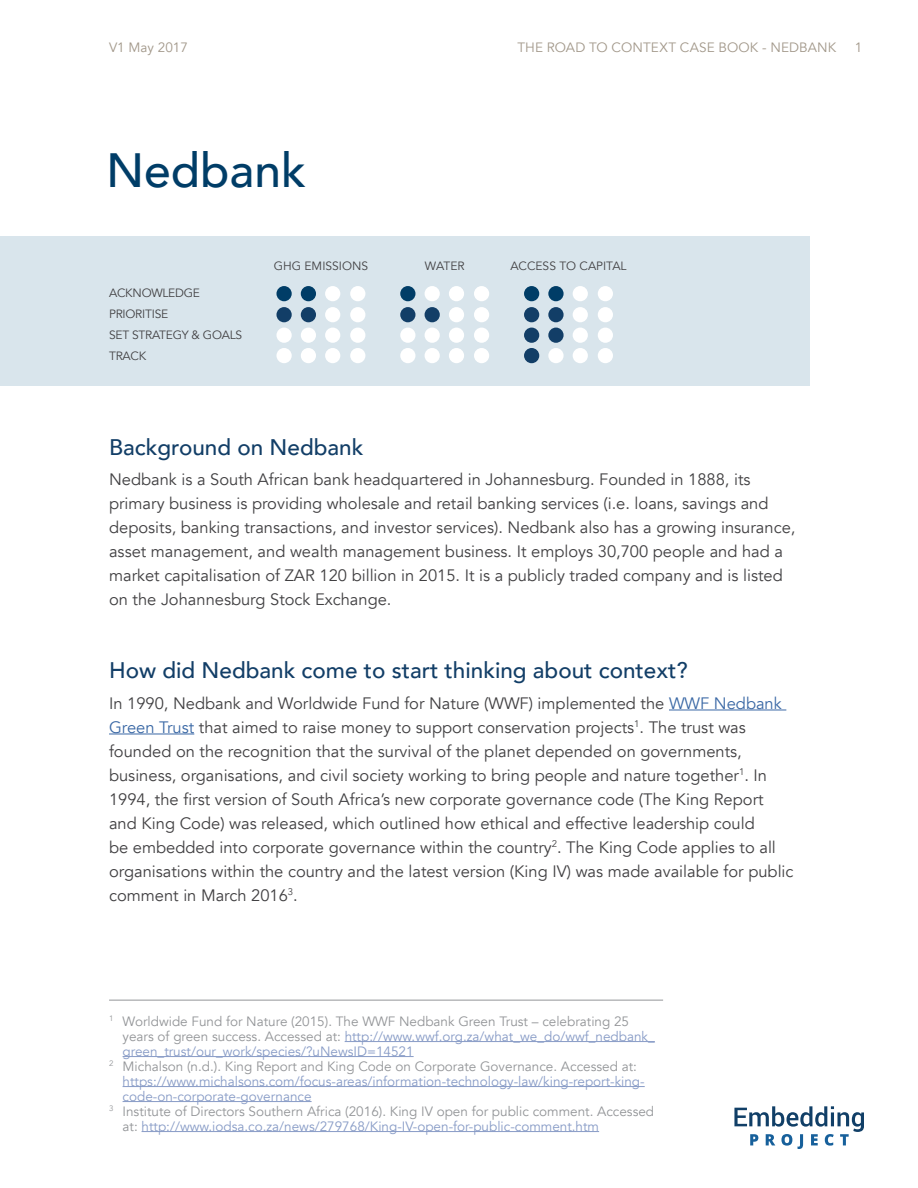
<style>
.page{position:relative;width:918px;height:1188px;background:#fff}
.page>*{position:absolute;margin:0;border:0;box-sizing:border-box;transform-origin:0 0}
.t1{font:500 48px "Avenir";color:#003d67}
.t2{font:500 22.5px "Avenir";color:#123e67}
.t3{font:16.5px/24px "Avenir";color:#414042}
.t4{font:13.5px "Avenir";color:#879bc6}
.t5{font:13.5px "Avenir";color:#939598}
.t6{font:13.5px "Avenir";letter-spacing:.005em;color:#a2988a}
.t7{font:12px/21.1px "Avenir";letter-spacing:-.02em;color:#414042}
.t8{font:12px "Avenir";color:#414042}
.s1{color:#3a68a5}
.s2{color:#939598}
</style>
<div class="page">
<div style="left:0;top:236px;width:810px;height:149px;background:#d9e5ec"></div>
<div style="left:400px;top:286px;width:15px;height:15px;background:#003d67;border-radius:50%"></div>
<div style="left:449px;top:286px;width:15px;height:15px;background:#fff;border-radius:50%"></div>
<div style="left:425px;top:286px;width:15px;height:15px;background:#fff;border-radius:50%"></div>
<div style="left:400px;top:348px;width:15px;height:15px;background:#fff;border-radius:50%"></div>
<div style="left:425px;top:348px;width:15px;height:15px;background:#fff;border-radius:50%"></div>
<div style="left:449px;top:348px;width:15px;height:15px;background:#fff;border-radius:50%"></div>
<div style="left:474px;top:348px;width:15px;height:15px;background:#fff;border-radius:50%"></div>
<div style="left:474px;top:286px;width:15px;height:15px;background:#fff;border-radius:50%"></div>
<div style="left:400px;top:307px;width:15px;height:15px;background:#123e67;border-radius:50%"></div>
<div style="left:425px;top:307px;width:15px;height:15px;background:#123e67;border-radius:50%"></div>
<div style="left:449px;top:307px;width:15px;height:15px;background:#fff;border-radius:50%"></div>
<div style="left:474px;top:307px;width:15px;height:15px;background:#fff;border-radius:50%"></div>
<div style="left:400px;top:328px;width:15px;height:15px;background:#fff;border-radius:50%"></div>
<div style="left:449px;top:328px;width:15px;height:15px;background:#fff;border-radius:50%"></div>
<div style="left:425px;top:328px;width:15px;height:15px;background:#fff;border-radius:50%"></div>
<div style="left:474px;top:328px;width:15px;height:15px;background:#fff;border-radius:50%"></div>
<div style="left:524px;top:286px;width:15px;height:15px;background:#003d67;border-radius:50%"></div>
<div style="left:573px;top:286px;width:15px;height:15px;background:#fff;border-radius:50%"></div>
<div style="left:548px;top:286px;width:16px;height:15px;background:#003d67;border-radius:50%"></div>
<div style="left:524px;top:348px;width:15px;height:15px;background:#123e67;border-radius:50%"></div>
<div style="left:548px;top:348px;width:16px;height:15px;background:#fff;border-radius:50%"></div>
<div style="left:573px;top:348px;width:15px;height:15px;background:#fff;border-radius:50%"></div>
<div style="left:598px;top:348px;width:15px;height:15px;background:#fff;border-radius:50%"></div>
<div style="left:598px;top:286px;width:15px;height:15px;background:#fff;border-radius:50%"></div>
<div style="left:524px;top:307px;width:15px;height:15px;background:#123e67;border-radius:50%"></div>
<div style="left:548px;top:307px;width:16px;height:15px;background:#123e67;border-radius:50%"></div>
<div style="left:573px;top:307px;width:15px;height:15px;background:#fff;border-radius:50%"></div>
<div style="left:598px;top:307px;width:15px;height:15px;background:#fff;border-radius:50%"></div>
<div style="left:524px;top:328px;width:15px;height:15px;background:#123e67;border-radius:50%"></div>
<div style="left:573px;top:328px;width:15px;height:15px;background:#fff;border-radius:50%"></div>
<div style="left:548px;top:328px;width:16px;height:15px;background:#123e67;border-radius:50%"></div>
<div style="left:598px;top:328px;width:15px;height:15px;background:#fff;border-radius:50%"></div>
<div style="left:276px;top:286px;width:16px;height:15px;background:#003d67;border-radius:50%"></div>
<div style="left:325px;top:286px;width:15px;height:15px;background:#fff;border-radius:50%"></div>
<div style="left:301px;top:286px;width:15px;height:15px;background:#003d67;border-radius:50%"></div>
<div style="left:276px;top:348px;width:16px;height:15px;background:#fff;border-radius:50%"></div>
<div style="left:301px;top:348px;width:15px;height:15px;background:#fff;border-radius:50%"></div>
<div style="left:325px;top:348px;width:15px;height:15px;background:#fff;border-radius:50%"></div>
<div style="left:350px;top:348px;width:15px;height:15px;background:#fff;border-radius:50%"></div>
<div style="left:350px;top:286px;width:15px;height:15px;background:#fff;border-radius:50%"></div>
<div style="left:276px;top:307px;width:16px;height:15px;background:#123e67;border-radius:50%"></div>
<div style="left:301px;top:307px;width:15px;height:15px;background:#123e67;border-radius:50%"></div>
<div style="left:325px;top:307px;width:15px;height:15px;background:#fff;border-radius:50%"></div>
<div style="left:350px;top:307px;width:15px;height:15px;background:#fff;border-radius:50%"></div>
<div style="left:276px;top:328px;width:16px;height:15px;background:#fff;border-radius:50%"></div>
<div style="left:325px;top:328px;width:15px;height:15px;background:#fff;border-radius:50%"></div>
<div style="left:301px;top:328px;width:15px;height:15px;background:#fff;border-radius:50%"></div>
<div style="left:350px;top:328px;width:15px;height:15px;background:#fff;border-radius:50%"></div>
<svg style="left:734px;top:1106px;width:130px;height:43px"></svg>
<hr style="left:669px;top:710px;width:117px;height:1px;background:#3a68a5">
<hr style="left:109px;top:734px;width:85px;height:1px;background:#3a68a5">
<hr style="left:109px;top:1000px;width:554px;height:1px;background:#939598">
<hr style="left:345px;top:1041px;width:310px;height:1px;background:#879bc6">
<hr style="left:123px;top:1056px;width:291px;height:1px;background:#879bc6">
<hr style="left:123px;top:1086px;width:522px;height:1px;background:#879bc6">
<hr style="left:123px;top:1101px;width:189px;height:1px;background:#879bc6">
<hr style="left:142px;top:1131px;width:457px;height:1px;background:#879bc6">
<p class="t6" style="left:109px;top:39px;width:80px">V1 May 2017</p>
<h1 class="t1" style="left:106px;top:128px;width:202px">Nedbank</h1>
<p class="t6" style="left:517px;top:39px;width:320px">THE ROAD TO CONTEXT CASE BOOK - NEDBANK</p>
<p class="t6" style="left:855px;top:39px;width:9px">1</p>
<p class="t7" style="left:109px;top:282px;width:135px">ACKNOWLEDGE<br>PRIORITISE<br>SET STRATEGY &amp; GOALS<br>TRACK</p>
<p class="t8" style="left:274px;top:258px;width:96px">GHG EMISSIONS</p>
<p class="t7" style="left:425px;top:255px;width:41px">WATER</p>
<p class="t8" style="left:510px;top:258px;width:118px">ACCESS TO CAPITAL</p>
<h2 class="t2" style="left:109px;top:427px;width:256px">Background on Nedbank</h2>
<p class="t3" style="left:109px;top:468px;width:688px">Nedbank is a South African bank headquartered in Johannesburg. Founded in 1888, its primary business is providing wholesale and retail banking services (i.e. loans, savings and deposits, banking transactions, and investor services). Nedbank also has a growing insurance, asset management, and wealth management business. It employs 30,700 people and had a market capitalisation of ZAR 120 billion in 2015. It is a publicly traded company and is listed on the Johannesburg Stock Exchange.</p>
<h2 class="t2" style="left:109px;top:651px;width:580px">How did Nedbank come to start thinking about context?</h2>
<p class="t3" style="left:109px;top:691px;width:686px">In 1990, Nedbank and Worldwide Fund for Nature (WWF) implemented the <span class="s1">WWF Nedbank Green Trust</span> that aimed to raise money to support conservation projects<sup>1</sup>. The trust was founded on the recognition that the survival of the planet depended on governments, business, organisations, and civil society working to bring people and nature together<sup>1</sup>. In 1994, the first version of South Africa’s new corporate governance code (The King Report and King Code) was released, which outlined how ethical and effective leadership could<br>be embedded into corporate governance within the country<sup>2</sup>. The King Code applies to all organisations within the country and the latest version (King IV) was made available for public comment in March 2016<sup>3</sup>.</p>
<p class="t5" style="left:109px;top:1013px;width:522px"><sup>1</sup> Worldwide Fund for Nature (2015). The WWF Nedbank Green Trust – celebrating 25</p>
<p class="t4" style="left:123px;top:1028px;width:534px"><span class="s2">years of green success. Accessed at:</span> http://www.wwf.org.za/what_we_do/wwf_nedbank_</p>
<p class="t4" style="left:123px;top:1043px;width:293px">green_trust/our_work/species/?uNewsID=14521</p>
<p class="t5" style="left:109px;top:1058px;width:529px"><sup>2</sup> Michalson (n.d.). King Report and King Code on Corporate Governance. Accessed at:</p>
<p class="t4" style="left:123px;top:1073px;width:524px">https://www.michalsons.com/focus-areas/information-technology-law/king-report-king-</p>
<p class="t4" style="left:123px;top:1088px;width:191px">code-on-corporate-governance</p>
<p class="t5" style="left:109px;top:1103px;width:547px"><sup>3</sup> Institute of Directors Southern Africa (2016). King IV open for public comment. Accessed</p>
<p class="t4" style="left:123px;top:1118px;width:478px"><span class="s2">at:</span> http://www.iodsa.co.za/news/279768/King-IV-open-for-public-comment.htm</p>
</div>
